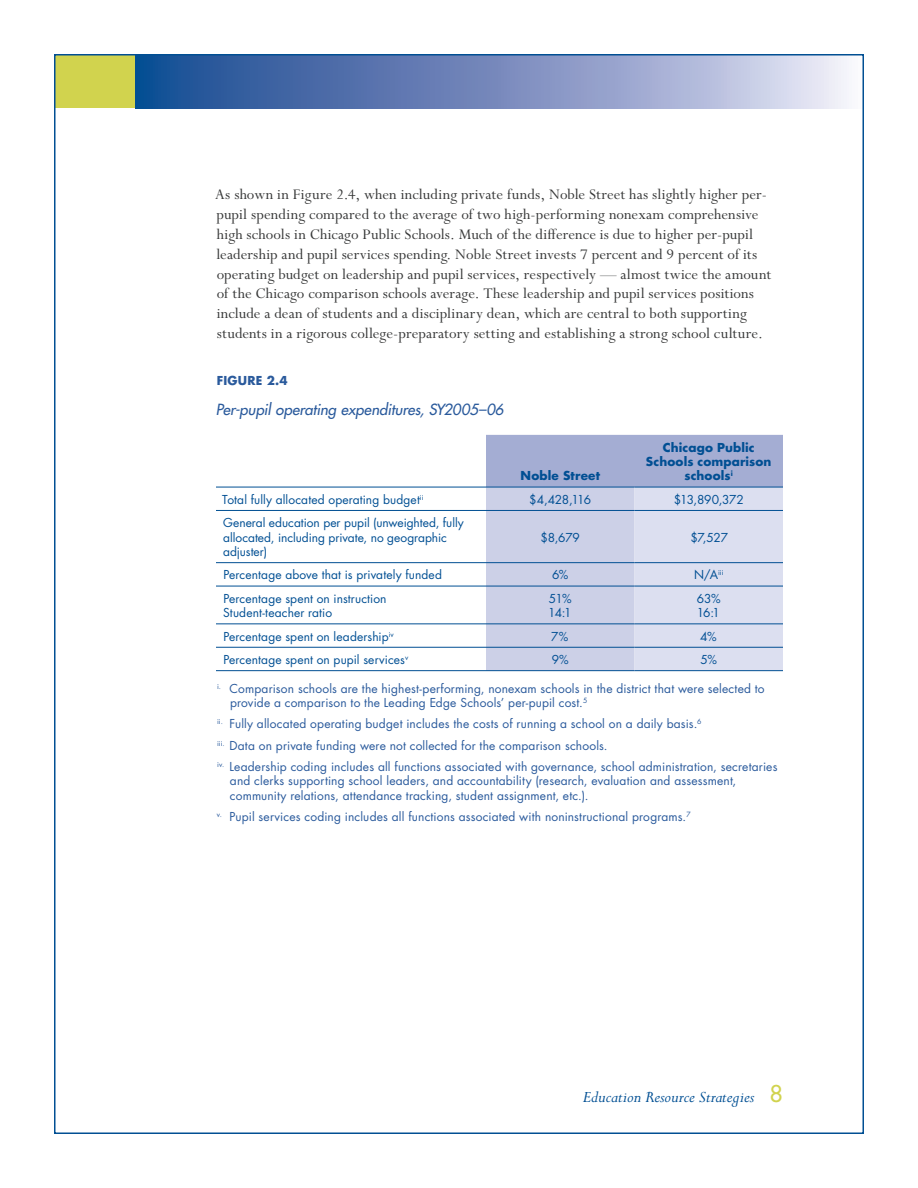
<style>
.page{position:relative;width:918px;height:1188px;background:#fff}
.page>*{position:absolute;margin:0;border:0;box-sizing:border-box;transform-origin:0 0}
.t1{font:italic 18px "Perpetua Std";color:#014f93}
.t2{font:16.5px/19.8px "Perpetua Std";letter-spacing:.005em;color:#363737}
.t3{font:italic 500 15px "Futura Std";color:#2a5a9c}
.t4{font:12px/14.4px "Futura Std";letter-spacing:.015em;color:#2a5a9c}
.t5{font:12px/14.4px "Futura Std";letter-spacing:.005em;color:#014f93}
.t6{font:700 12px/14.4px "Futura Std";letter-spacing:.01em;color:#014f93;text-align:center}
.t7{font:700 12px "Futura Std";letter-spacing:.02em;color:#2a5a9c}
.s1{font-family:"Futura Std";font-weight:500;font-style:normal;font-size:22.5px;color:#d1d34e}
</style>
<div class="page">
<svg style="left:135px;top:57px;width:712px;height:51px;background:#7990bf"></svg>
<div style="left:54px;top:54px;width:81px;height:54px;background:#d1d34e"></div>
<svg style="left:216px;top:563px;width:270px;height:84px"></svg>
<svg style="left:486px;top:435px;width:297px;height:235px;background:#c7cce5"></svg>
<hr style="left:216px;top:510px;width:270px;height:1px;background:#014f93">
<hr style="left:216px;top:562px;width:270px;height:1px;background:#014f93">
<hr style="left:216px;top:586px;width:270px;height:1px;background:#014f93">
<hr style="left:216px;top:623px;width:270px;height:1px;background:#014f93">
<hr style="left:216px;top:647px;width:270px;height:1px;background:#014f93">
<hr style="left:216px;top:670px;width:270px;height:1px;background:#014f93">
<hr style="left:216px;top:487px;width:270px;height:1px;background:#014f93">
<hr style="left:486px;top:487px;width:148px;height:1px;background:#014f93">
<hr style="left:486px;top:510px;width:148px;height:1px;background:#014f93">
<hr style="left:486px;top:562px;width:148px;height:1px;background:#014f93">
<hr style="left:486px;top:586px;width:148px;height:1px;background:#014f93">
<hr style="left:486px;top:623px;width:148px;height:1px;background:#014f93">
<hr style="left:486px;top:647px;width:148px;height:1px;background:#014f93">
<hr style="left:486px;top:670px;width:148px;height:1px;background:#014f93">
<hr style="left:634px;top:562px;width:149px;height:1px;background:#014f93">
<hr style="left:634px;top:586px;width:149px;height:1px;background:#014f93">
<hr style="left:634px;top:623px;width:149px;height:1px;background:#014f93">
<hr style="left:634px;top:647px;width:149px;height:1px;background:#014f93">
<hr style="left:634px;top:670px;width:149px;height:1px;background:#014f93">
<hr style="left:634px;top:487px;width:149px;height:1px;background:#014f93">
<hr style="left:634px;top:510px;width:149px;height:1px;background:#014f93">
<p class="t2" style="left:215px;top:185px;width:558px">As shown in Figure 2.4, when including private funds, Noble Street has slightly higher per&shy;pupil spending compared to the average of two high-performing nonexam comprehensive high schools in Chicago Public Schools. Much of the difference is due to higher per-pupil leadership and pupil services spending. Noble Street invests 7 percent and 9 percent of its operating budget on leadership and pupil services, respectively — almost twice the amount of the Chicago comparison schools average. These leadership and pupil services positions include a dean of students and a disciplinary dean, which are central to both supporting students in a rigorous college-preparatory setting and establishing a strong school culture.</p>
<p class="t7" style="left:217px;top:372px;width:72px">Figure 2.4</p>
<p class="t3" style="left:216px;top:400px;width:289px">Per-pupil operating expenditures, SY2005–06</p>
<p class="t6" style="left:521px;top:468px;width:81px">Noble Street</p>
<p class="t6" style="left:646px;top:440px;width:127px">Chicago Public<br>Schools comparison schools<sup>i</sup></p>
<p class="t5" style="left:222px;top:492px;width:203px">Total fully allocated operating budget<sup>ii</sup></p>
<p class="t5" style="left:529px;top:492px;width:63px">$4,428,116</p>
<p class="t5" style="left:674px;top:492px;width:71px">$13,890,372</p>
<p class="t5" style="left:223px;top:516px;width:242px">General education per pupil (unweighted, fully allocated, including private, no geographic adjuster)</p>
<p class="t5" style="left:541px;top:530px;width:41px">$8,679</p>
<p class="t5" style="left:690px;top:530px;width:39px">$7,527</p>
<p class="t5" style="left:223px;top:568px;width:220px">Percentage above that is privately funded</p>
<p class="t5" style="left:552px;top:568px;width:18px">6%</p>
<p class="t5" style="left:694px;top:568px;width:31px">N/A<sup>iii</sup></p>
<p class="t5" style="left:223px;top:591px;width:165px">Percentage spent on instruction<br>Student-teacher ratio</p>
<p class="t5" style="left:548px;top:591px;width:25px">51%<br>14:1</p>
<p class="t5" style="left:697px;top:591px;width:26px">63%<br>16:1</p>
<p class="t5" style="left:223px;top:629px;width:172px">Percentage spent on leadership<sup>iv</sup></p>
<p class="t5" style="left:551px;top:629px;width:19px">7%</p>
<p class="t5" style="left:700px;top:629px;width:18px">4%</p>
<p class="t5" style="left:223px;top:652px;width:186px">Percentage spent on pupil services<sup>v</sup></p>
<p class="t5" style="left:552px;top:652px;width:19px">9%</p>
<p class="t5" style="left:700px;top:652px;width:18px">5%</p>
<p class="t4" style="left:230px;top:681px;width:536px;text-indent:-13px"><sup>i.</sup> Comparison schools are the highest-performing, nonexam schools in the district that were selected to provide a comparison to the Leading Edge Schools’ per-pupil cost.<sup>5</sup></p>
<p class="t4" style="left:217px;top:714px;width:562px;line-height:21.1px"><sup>ii.</sup> Fully allocated operating budget includes the costs of running a school on a daily basis.<sup>6<br>iii.</sup> Data on private funding were not collected for the comparison schools.<br><sup>iv.</sup> Leadership coding includes all functions associated with governance, school administration, secretaries</p>
<p class="t4" style="left:230px;top:774px;width:508px">and clerks supporting school leaders, and accountability (research, evaluation and assessment, community relations, attendance tracking, student assignment, etc.).</p>
<p class="t4" style="left:217px;top:809px;width:475px"><sup>v.</sup> Pupil services coding includes all functions associated with noninstructional programs.<sup>7</sup></p>
<h1 class="t1" style="left:583px;top:1087px;width:202px">Education Resource Strategies <span class="s1">8</span></h1>
</div>
